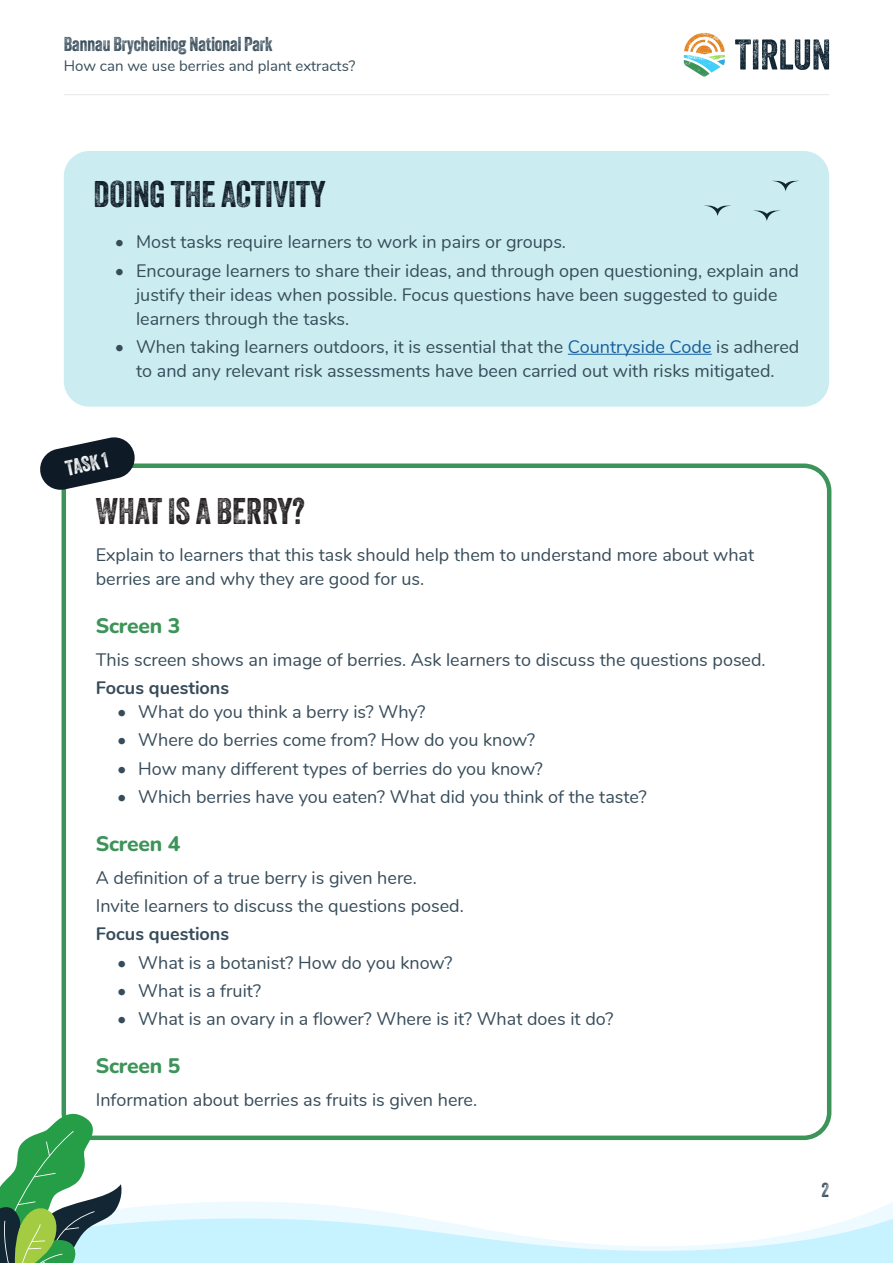
<style>
.page{position:relative;width:893px;height:1263px;background:#fff}
.page>*{position:absolute;margin:0;border:0;box-sizing:border-box;transform-origin:0 0}
.Page_sub_heading{font:36px "Veneer Two";color:#0e1a25}
.Page_sub_heading-2{font:36px "Veneer Two";color:#231f20}
.Page_section_heading{font:800 21px "Nunito";letter-spacing:-.01em;color:#3d9459}
.Key_activity_heading{font:21px "Veneer Two";color:#fff}
.t1{font:19.5px "Veneer Two";color:#374c5a}
.Body_text{font:18px/24px "Nunito";color:#374c5a}
.Body_text_-_bullet_list{font:18px "Nunito";color:#374c5a}
.Body_text-2{font:700 18px "Nunito";color:#374c5a}
.Body_text_-_bullet_list-2{font:700 18px "Nunito";color:#374c5a}
.t2{font:15px "Nunito";color:#374c5a}
.s1{color:#175d9e}
</style>
<div class="page">
<svg style="left:735px;top:39px;width:94px;height:31px"></svg>
<svg style="left:684px;top:33px;width:41px;height:44px"></svg>
<hr style="left:64px;top:94px;width:765px;height:1px;background:#e6e7e9">
<div style="left:64px;top:151px;width:765px;height:256px;background:#cbedf1;border-radius:26px"></div>
<hr style="left:568px;top:354px;width:144px;height:1px;background:#175d9e">
<svg style="left:772px;top:180px;width:27px;height:12px"></svg>
<svg style="left:753px;top:210px;width:28px;height:12px"></svg>
<svg style="left:704px;top:205px;width:27px;height:12px"></svg>
<svg style="left:0;top:1106px;width:893px;height:157px"></svg>
<svg style="left:40px;top:437px;width:97px;height:55px"></svg>
<p class="t1" style="left:64px;top:32px;width:210px">Bannau Brycheiniog National Park</p>
<p class="t2" style="left:64px;top:54px;width:293px">How can we use berries and plant extracts?</p>
<p class="Page_sub_heading" style="left:94px;top:173px;width:234px">DOING THE ACTIVITY</p>
<p class="Body_text" style="left:115px;top:229px;width:453px">• Most tasks require learners to work in pairs or groups.</p>
<p class="Body_text" style="left:136px;top:257px;width:664px;text-indent:-21px">• Encourage learners to share their ideas, and through open questioning, explain and justify their ideas when possible. Focus questions have been suggested to guide learners through the tasks.</p>
<p class="Body_text" style="left:115px;top:334px;width:686px;text-align:center">• When taking learners outdoors, it is essential that the <span class="s1">Countryside Code</span> is adhered to and any relevant risk assessments have been carried out with risks mitigated.</p>
<p class="Key_activity_heading" style="left:63px;top:456px;width:44px;rotate:-12deg">TASK 1</p>
<p class="Page_sub_heading-2" style="left:96px;top:490px;width:211px">WHAT IS A BERRY?</p>
<p class="Body_text" style="left:96px;top:542px;width:660px">Explain to learners that this task should help them to understand more about what berries are and why they are good for us.</p>
<p class="Page_section_heading" style="left:96px;top:611px;width:86px">Screen 3</p>
<p class="Body_text" style="left:96px;top:647px;width:671px">This screen shows an image of berries. Ask learners to discuss the questions posed.</p>
<p class="Body_text-2" style="left:96px;top:675px;width:135px">Focus questions</p>
<p class="Body_text" style="left:117px;top:699px;width:310px">• What do you think a berry is? Why?</p>
<p class="Body_text" style="left:117px;top:727px;width:419px">• Where do berries come from? How do you know?</p>
<p class="Body_text" style="left:117px;top:755px;width:427px">• How many different types of berries do you know?</p>
<p class="Body_text" style="left:117px;top:784px;width:531px">• Which berries have you eaten? What did you think of the taste?</p>
<p class="Page_section_heading" style="left:96px;top:829px;width:86px">Screen 4</p>
<p class="Body_text_-_bullet_list" style="left:96px;top:864px;width:322px">A definition of a true berry is given here.</p>
<p class="Body_text_-_bullet_list" style="left:96px;top:892px;width:370px">Invite learners to discuss the questions posed.</p>
<p class="Body_text_-_bullet_list-2" style="left:96px;top:921px;width:135px">Focus questions</p>
<p class="Body_text" style="left:117px;top:949px;width:337px">• What is a botanist? How do you know?</p>
<p class="Body_text" style="left:117px;top:977px;width:145px">• What is a fruit?</p>
<p class="Body_text" style="left:117px;top:1006px;width:498px">• What is an ovary in a flower? Where is it? What does it do?</p>
<p class="Page_section_heading" style="left:96px;top:1051px;width:86px">Screen 5</p>
<p class="Body_text_-_bullet_list" style="left:96px;top:1086px;width:383px">Information about berries as fruits is given here.</p>
<p class="t1" style="left:821px;top:1178px;width:9px">2</p>
</div>
